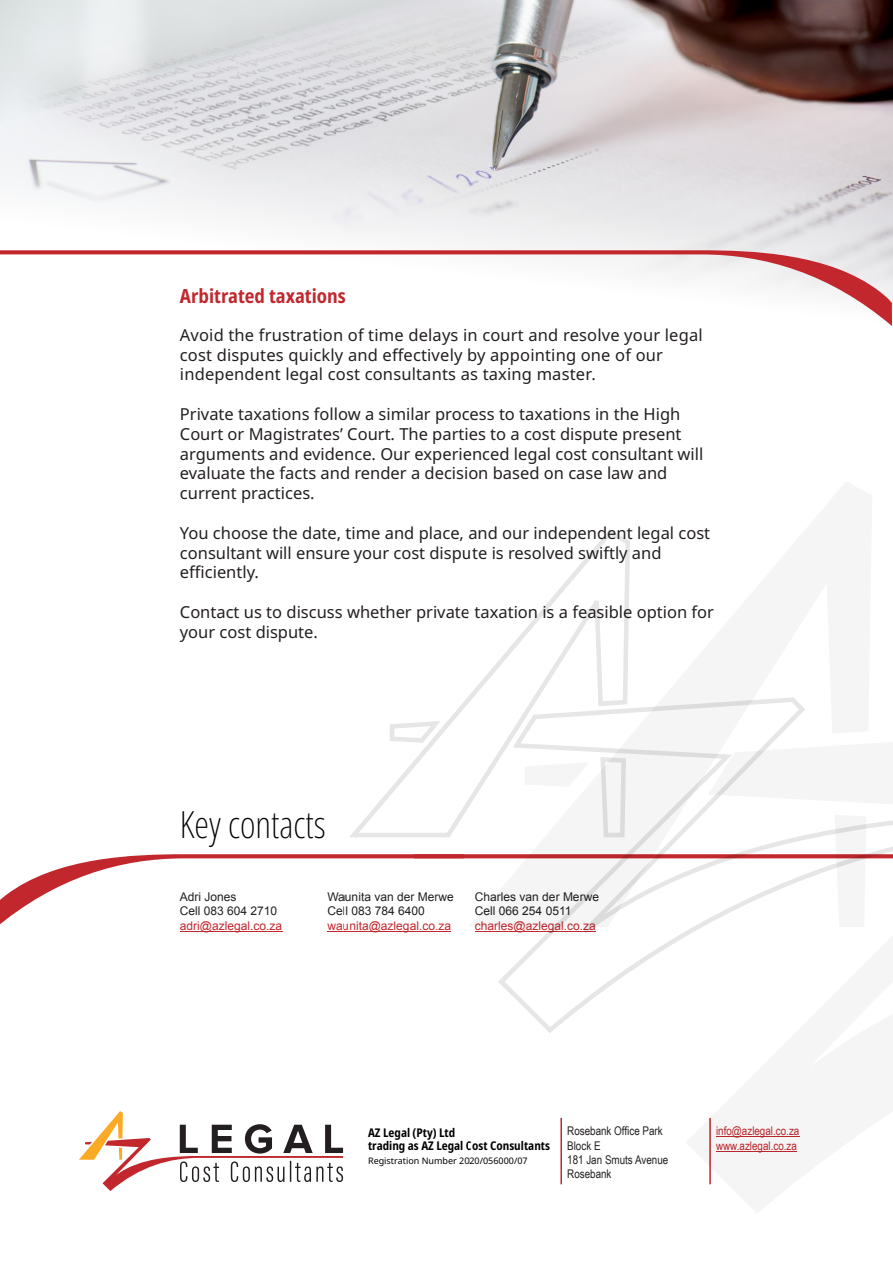
<style>
.page{position:relative;width:893px;height:1263px;background:#fff}
.page>*{position:absolute;margin:0;border:0;box-sizing:border-box;transform-origin:0 0}
.t1{font:200 extra-condensed 37.5px "Noto Sans";color:#000}
.t2{font:700 condensed 19.5px "Noto Sans";color:#c1272d}
.t3{font:16.5px/19.8px "Noto Sans";color:#231f20}
.t4{font:12px/14.4px "Arial";color:#231f20}
.t5{font:12px "Arial";color:#c1272d}
.t6{font:12px/14.4px "Arial Narrow";color:#231f20}
.t7{font:700 condensed 12px/13.5px "Noto Sans";color:#000}
.t8{font:12px/14.4px "Arial Narrow";color:#c1272d}
.t9{font:9px "Noto Sans";color:#000}
</style>
<div class="page">
<img style="left:0;top:0;width:893px;height:303px">
<svg style="left:0;top:250px;width:892px;height:76px"></svg>
<svg style="left:79px;top:1111px;width:264px;height:80px"></svg>
<hr style="left:180px;top:931px;width:102px;height:1px;background:#c1272d">
<hr style="left:327px;top:931px;width:124px;height:1px;background:#c1272d">
<svg style="left:0;top:854px;width:387px;height:70px"></svg>
<svg style="left:350px;top:793px;width:37px;height:44px"></svg>
<svg style="left:387px;top:697px;width:138px;height:311px"></svg>
<svg style="left:468px;top:530px;width:337px;height:397px"></svg>
<svg style="left:525px;top:727px;width:368px;height:458px"></svg>
<p class="t2" style="left:180px;top:282px;width:168px">Arbitrated taxations</p>
<p class="t3" style="left:180px;top:324px;width:524px">Avoid the frustration of time delays in court and resolve your legal cost disputes quickly and effectively by appointing one of our independent legal cost consultants as taxing master.</p>
<p class="t3" style="left:180px;top:404px;width:525px">Private taxations follow a similar process to taxations in the High Court or Magistrates’ Court. The parties to a cost dispute present arguments and evidence. Our experienced legal cost consultant will evaluate the facts and render a decision based on case law and current practices.</p>
<p class="t3" style="left:180px;top:522px;width:532px">You choose the date, time and place, and our independent legal cost consultant will ensure your cost dispute is resolved swiftly and efficiently.</p>
<p class="t3" style="left:180px;top:602px;width:536px">Contact us to discuss whether private taxation is a feasible option for your cost dispute.</p>
<h1 class="t1" style="left:180px;top:797px;width:147px">Key contacts</h1>
<p class="t4" style="left:180px;top:890px;width:99px">Adri Jones<br>Cell 083 604 2710</p>
<p class="t5" style="left:180px;top:921px;width:104px">adri@azlegal.co.za</p>
<p class="t4" style="left:327px;top:890px;width:128px">Waunita van der Merwe<br>Cell 083 784 6400</p>
<p class="t5" style="left:327px;top:921px;width:125px">waunita@azlegal.co.za</p>
<p class="t4" style="left:475px;top:890px;width:126px">Charles van der Merwe<br>Cell 066 254 0511</p>
<p class="t5" style="left:475px;top:921px;width:122px">charles@azlegal.co.za</p>
<p class="t7" style="left:368px;top:1125px;width:183px">AZ Legal (Pty) Ltd<br>trading as AZ Legal Cost Consultants</p>
<p class="t9" style="left:368px;top:1154px;width:161px">Registration Number 2020/056000/07</p>
<p class="t6" style="left:567px;top:1125px;width:103px">Rosebank Office Park<br>Block E<br>181 Jan Smuts Avenue<br>Rosebank</p>
<p class="t8" style="left:716px;top:1125px;width:85px">info@azlegal.co.za www.azlegal.co.za</p>
</div>
